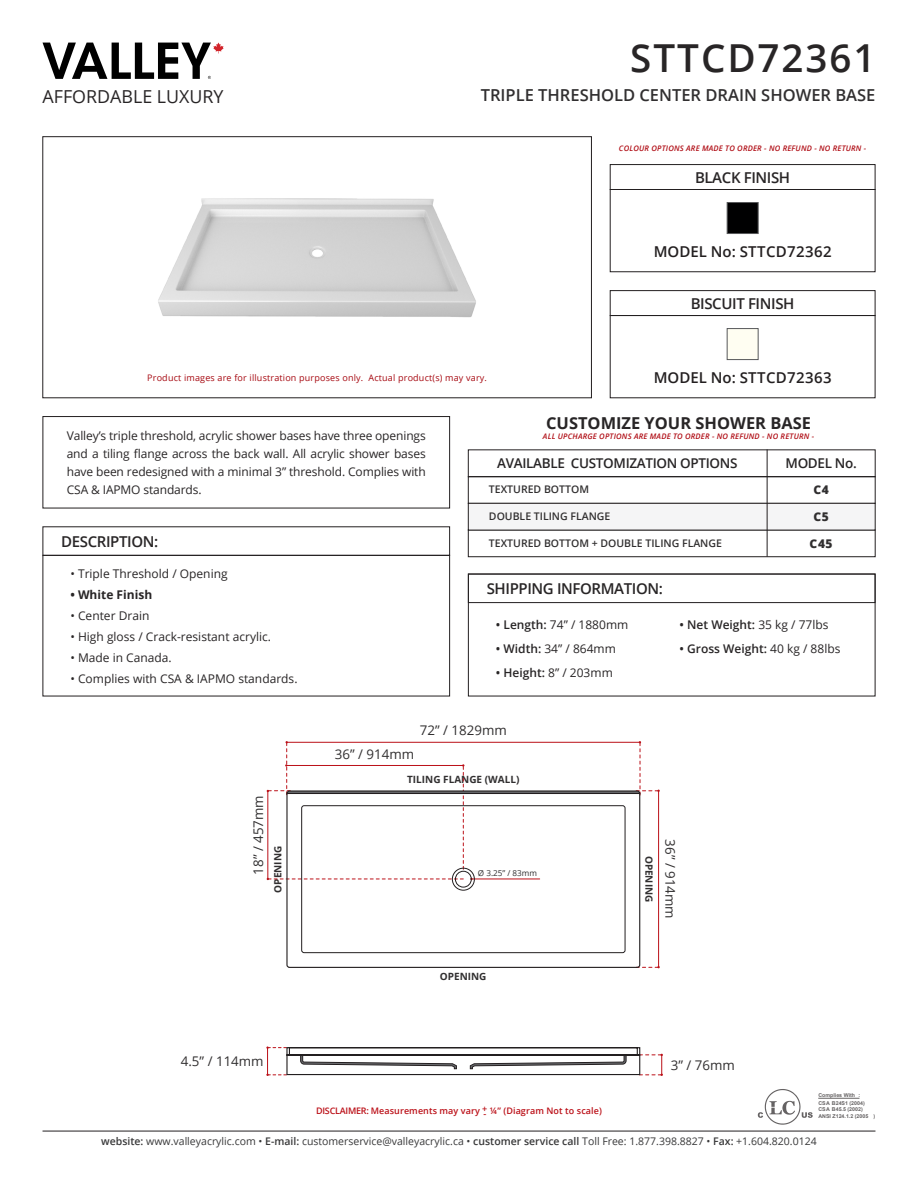
<style>
.page{position:relative;width:918px;height:1188px;background:#fff}
.page>*{position:absolute;margin:0;border:0;box-sizing:border-box;transform-origin:0 0}
.t1{font:600 38.55px "Open Sans";letter-spacing:.05em;color:#282526}
.t2{font:17.85px "Open Sans";color:#282526}
.t3{font:600 16.5px "Open Sans";color:#312f30}
.t4{font:700 16.5px "Open Sans";color:#282526}
.t5{font:600 15px "Open Sans";letter-spacing:-.025em;color:#282526}
.t6{font:600 15px "Open Sans";letter-spacing:.025em;color:#231f20}
.t7{font:600 13.5px "Open Sans";letter-spacing:-.025em;color:#282526}
.t8{font:13.35px "Open Sans";color:#312f30}
.t9{font:12px/18px "Open Sans";color:#282526;text-align:justify}
.t10{font:600 12px "Open Sans";color:#282526}
.t11{font:700 12px "Open Sans";color:#282526}
.t12{font:800 12px "Open Sans";letter-spacing:.05em;color:#312f30}
.t13{font:10.5px "Open Sans";color:#383839}
.t14{font:600 10.5px "Open Sans";color:#312f30}
.t15{font:700 10.05px "Open Sans";color:#312f30}
.t16{font:9px "Open Sans";letter-spacing:.02em;color:#a70a12}
.t17{font:600 9px "Open Sans";letter-spacing:.01em;color:#bb1018}
.t18{font:8.1px "Open Sans";color:#312f30}
.t19{font:italic 600 7.65px "Open Sans";letter-spacing:.025em;color:#b00d15}
.t20{font:700 5.25px/7.6px "Arial";color:#231f20}
.s1{font-weight:600}
.s2{font-weight:400}
</style>
<div class="page">
<svg style="left:758px;top:1089px;width:55px;height:36px"></svg>
<hr style="left:818px;top:1098px;width:42px;height:1px;background:#231f20">
<hr style="left:43px;top:1131px;width:832px;height:1px;background:#231f20">
<svg style="left:43px;top:43px;width:181px;height:36px"></svg>
<svg style="left:266px;top:1046px;width:397px;height:30px"></svg>
<svg style="left:267px;top:741px;width:393px;height:227px"></svg>
<img style="left:158px;top:198px;width:318px;height:120px">
<div style="left:42px;top:136px;width:550px;height:262px;border:1px solid #231f20"></div>
<div style="left:43px;top:526px;width:407px;height:30px;border:1px solid #231f20"></div>
<div style="left:468px;top:574px;width:407px;height:29px;border:1px solid #231f20"></div>
<div style="left:43px;top:416px;width:407px;height:92px;border:1px solid #231f20"></div>
<div style="left:468px;top:574px;width:407px;height:122px;border:1px solid #231f20"></div>
<div style="left:610px;top:189px;width:265px;height:83px;border:1px solid #231f20"></div>
<div style="left:610px;top:290px;width:265px;height:26px;border:1px solid #231f20"></div>
<div style="left:610px;top:164px;width:265px;height:26px;border:1px solid #231f20"></div>
<div style="left:727px;top:202px;width:31px;height:32px;background:#000001;border:1px solid #57585a"></div>
<div style="left:727px;top:328px;width:31px;height:32px;background:#fffef2;border:1px solid #57585a"></div>
<div style="left:468px;top:476px;width:407px;height:28px;border:1px solid #231f20"></div>
<div style="left:468px;top:530px;width:407px;height:27px;border:1px solid #231f20"></div>
<div style="left:468px;top:503px;width:407px;height:27px;background:#f5f5f6;border:1px solid #231f20"></div>
<hr style="left:767px;top:449px;width:1px;height:108px;background:#231f20">
<h2 class="t2" style="left:43px;top:84px;width:183px">AFFORDABLE LUXURY</h2>
<p class="t1" style="left:630px;top:32px;width:247px">STTCD72361</p>
<p class="t3" style="left:481px;top:83px;width:396px">TRIPLE THRESHOLD CENTER DRAIN SHOWER BASE</p>
<p class="t19" style="left:619px;top:143px;width:249px">COLOUR OPTIONS ARE MADE TO ORDER - NO REFUND - NO RETURN -</p>
<p class="t5" style="left:695px;top:167px;width:97px">BLACK FINISH</p>
<p class="t6" style="left:654px;top:242px;width:179px">MODEL No: STTCD72362</p>
<p class="t5" style="left:691px;top:293px;width:105px">BISCUIT FINISH</p>
<p class="t6" style="left:654px;top:368px;width:179px">MODEL No: STTCD72363</p>
<p class="t4" style="left:546px;top:411px;width:266px">CUSTOMIZE YOUR SHOWER BASE</p>
<p class="t19" style="left:543px;top:431px;width:273px">ALL UPCHARGE OPTIONS ARE MADE TO ORDER - NO REFUND - NO RETURN -</p>
<p class="t16" style="left:147px;top:371px;width:341px">Product images are for illustration purposes only. Actual product(s) may vary.</p>
<p class="t9" style="left:67px;top:426px;width:361px">Valley’s triple threshold, acrylic shower bases have three openings and a tiling flange across the back wall. All acrylic shower bases have been redesigned with a minimal 3” threshold. Complies with CSA &amp; IAPMO standards.</p>
<p class="t7" style="left:786px;top:454px;width:73px">MODEL No.</p>
<p class="t7" style="left:497px;top:454px;width:242px">AVAILABLE CUSTOMIZATION OPTIONS</p>
<p class="t14" style="left:489px;top:482px;width:102px">TEXTURED BOTTOM</p>
<p class="t14" style="left:489px;top:509px;width:123px">DOUBLE TILING FLANGE</p>
<p class="t14" style="left:489px;top:536px;width:235px">TEXTURED BOTTOM + DOUBLE TILING FLANGE</p>
<p class="t12" style="left:813px;top:481px;width:17px">C4</p>
<p class="t12" style="left:813px;top:508px;width:17px">C5</p>
<p class="t12" style="left:810px;top:535px;width:25px">C45</p>
<p class="t5" style="left:61px;top:531px;width:99px">DESCRIPTION:</p>
<p class="t9" style="left:70px;top:564px;width:159px">• Triple Threshold / Opening</p>
<p class="t11" style="left:70px;top:586px;width:83px">• White Finish</p>
<p class="t9" style="left:70px;top:606px;width:81px">• Center Drain</p>
<p class="t9" style="left:70px;top:627px;width:202px">• High gloss / Crack-resistant acrylic.</p>
<p class="t9" style="left:70px;top:648px;width:103px">• Made in Canada.</p>
<p class="t9" style="left:70px;top:669px;width:229px">• Complies with CSA &amp; IAPMO standards.</p>
<p class="t8" style="left:249px;top:875px;width:81px;rotate:-90deg">18” / 457mm</p>
<p class="t15" style="left:271px;top:893px;width:48px;rotate:-90deg">OPENING</p>
<p class="t5" style="left:487px;top:578px;width:178px">SHIPPING INFORMATION:</p>
<p class="t9" style="left:496px;top:616px;width:134px"><span class="s1">• Length:</span> 74” / 1880mm</p>
<p class="t9" style="left:496px;top:640px;width:122px"><span class="s1">• Width:</span> 34” / 864mm</p>
<p class="t10" style="left:496px;top:665px;width:118px">• Height: <span class="s2">8” / 203mm</span></p>
<p class="t8" style="left:420px;top:721px;width:89px">72” / 1829mm</p>
<p class="t8" style="left:335px;top:745px;width:81px">36” / 914mm</p>
<p class="t15" style="left:407px;top:773px;width:114px">TILING FLANGE (WALL)</p>
<p class="t10" style="left:680px;top:617px;width:151px">• Net Weight: <span class="s2">35 kg / 77lbs</span></p>
<p class="t10" style="left:680px;top:641px;width:162px">• Gross Weight: <span class="s2">40 kg / 88lbs</span></p>
<p class="t18" style="left:478px;top:867px;width:61px">Ø 3.25” / 83mm</p>
<p class="t15" style="left:440px;top:970px;width:48px">OPENING</p>
<p class="t15" style="left:656px;top:856px;width:48px;rotate:90deg">OPENING</p>
<p class="t8" style="left:679px;top:839px;width:81px;rotate:90deg">36” / 914mm</p>
<p class="t8" style="left:181px;top:1052px;width:84px">4.5” / 114mm</p>
<p class="t8" style="left:671px;top:1056px;width:66px">3” / 76mm</p>
<p class="t17" style="left:482px;top:1103px;width:7px">+</p>
<p class="t17" style="left:316px;top:1105px;width:287px">DISCLAIMER: Measurements may vary ¼” (Diagram Not to scale)</p>
<p class="t17" style="left:483px;top:1108px;width:4px">-</p>
<p class="t20" style="left:818px;top:1092px;width:48px">Complies With :<br>CSA B24S1 (2004)</p>
<p class="t20" style="left:818px;top:1106px;width:58px;line-height:6.3px">CSA B45.5 (2002)<br>ANSI Z124.1.2 (2005 )</p>
<p class="t13" style="left:101px;top:1134px;width:717px"><span class="s1">website:</span> www.valleyacrylic.com • <span class="s1">E-mail:</span> customerservice@valleyacrylic.ca • <span class="s1">customer service call</span> Toll Free: 1.877.398.8827 • <span class="s1">Fax:</span> +1.604.820.0124</p>
</div>
